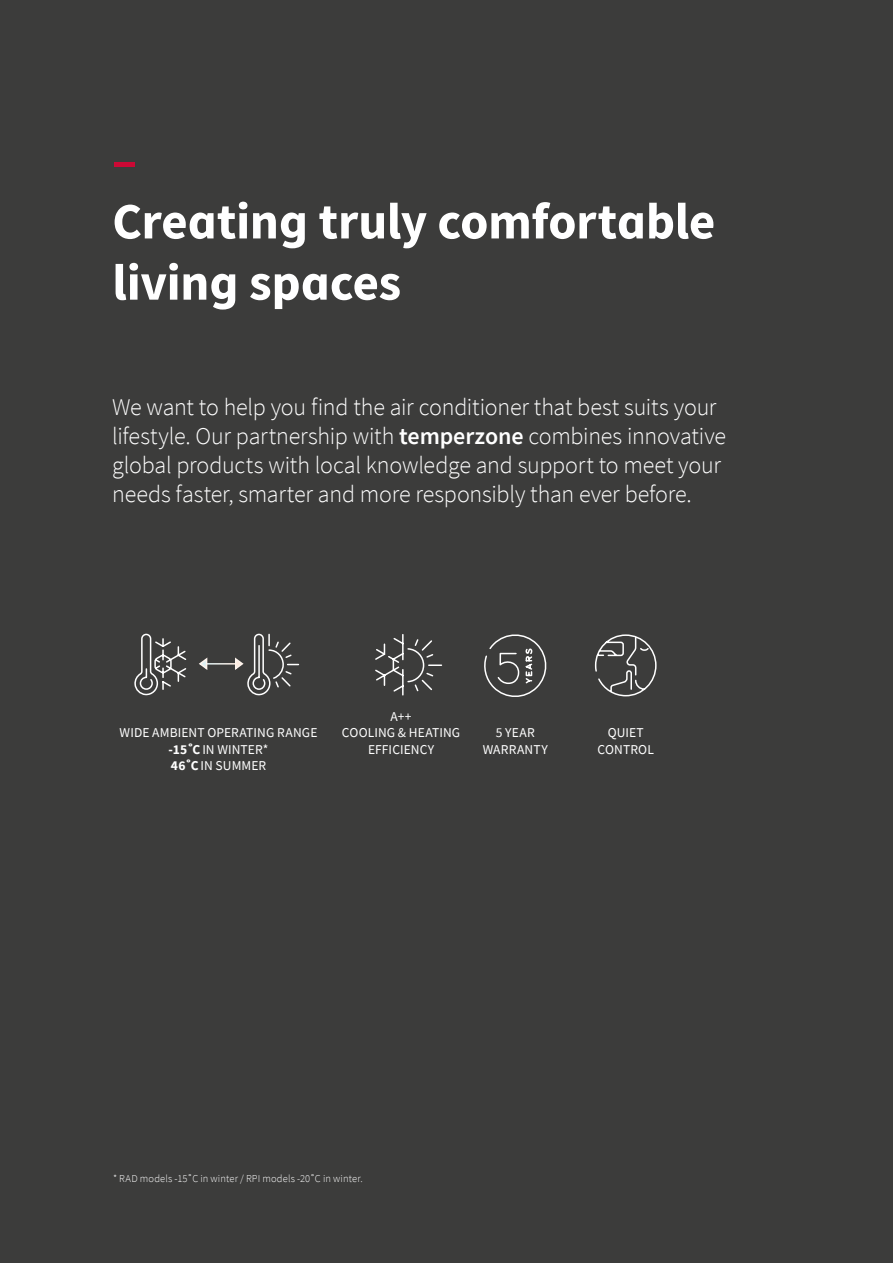
<style>
.page{position:relative;width:893px;height:1263px;background:#3c3c3b}
.page>*{position:absolute;margin:0;border:0;box-sizing:border-box;transform-origin:0 0}
.t1{font:700 51px/61.2px "Source Sans Pro";letter-spacing:-.01em;color:#fff}
.t2{font:700 51px "Source Sans Pro";color:#cc0935}
.t3{font:300 24px/28.8px "Source Sans Pro";letter-spacing:-.01em;color:#fff}
.t4{font:13.5px/16.2px "Source Sans Pro";letter-spacing:.005em;color:#fff;text-align:center}
.t5{font:300 10.5px "Source Sans Pro";letter-spacing:.015em;color:#fff}
.s1{font-weight:600}
.s2{font-weight:700}
.s3{font-weight:400}
</style>
<div class="page">
<svg style="left:375px;top:634px;width:68px;height:62px"></svg>
<svg style="left:594px;top:634px;width:63px;height:63px"></svg>
<svg style="left:134px;top:633px;width:53px;height:63px"></svg>
<hr style="left:205px;top:663px;width:32px;height:1px;background:#fff">
<svg style="left:199px;top:657px;width:9px;height:13px"></svg>
<svg style="left:234px;top:633px;width:66px;height:63px"></svg>
<svg style="left:484px;top:634px;width:63px;height:63px"></svg>
<h1 class="t2" style="left:112px;top:126px;width:26px">–</h1>
<h1 class="t1" style="left:112px;top:190px;width:605px">Creating truly comfortable living spaces</h1>
<p class="t3" style="left:112px;top:393px;width:615px">We want to help you find the air conditioner that best suits your lifestyle. Our partnership with <span class="s1">temperzone</span> combines innovative global products with local knowledge and support to meet your needs faster, smarter and more responsibly than ever before.</p>
<p class="t4" style="left:120px;top:725px;width:199px">WIDE AMBIENT OPERATING RANGE <span class="s2">-15˚C</span> IN WINTER*<br><span class="s2">46˚C</span> IN SUMMER</p>
<p class="t4" style="left:342px;top:708px;width:120px">A++<br>COOLING &amp; HEATING<br>EFFICIENCY</p>
<p class="t4" style="left:483px;top:725px;width:67px">5 YEAR<br>WARRANTY</p>
<p class="t4" style="left:598px;top:725px;width:58px">QUIET<br>CONTROL</p>
<p class="t5" style="left:113px;top:1172px;width:251px">* RAD models -15<span class="s3">˚</span>C in winter / RPI models -20<span class="s3">˚</span>C in winter.</p>
</div>
